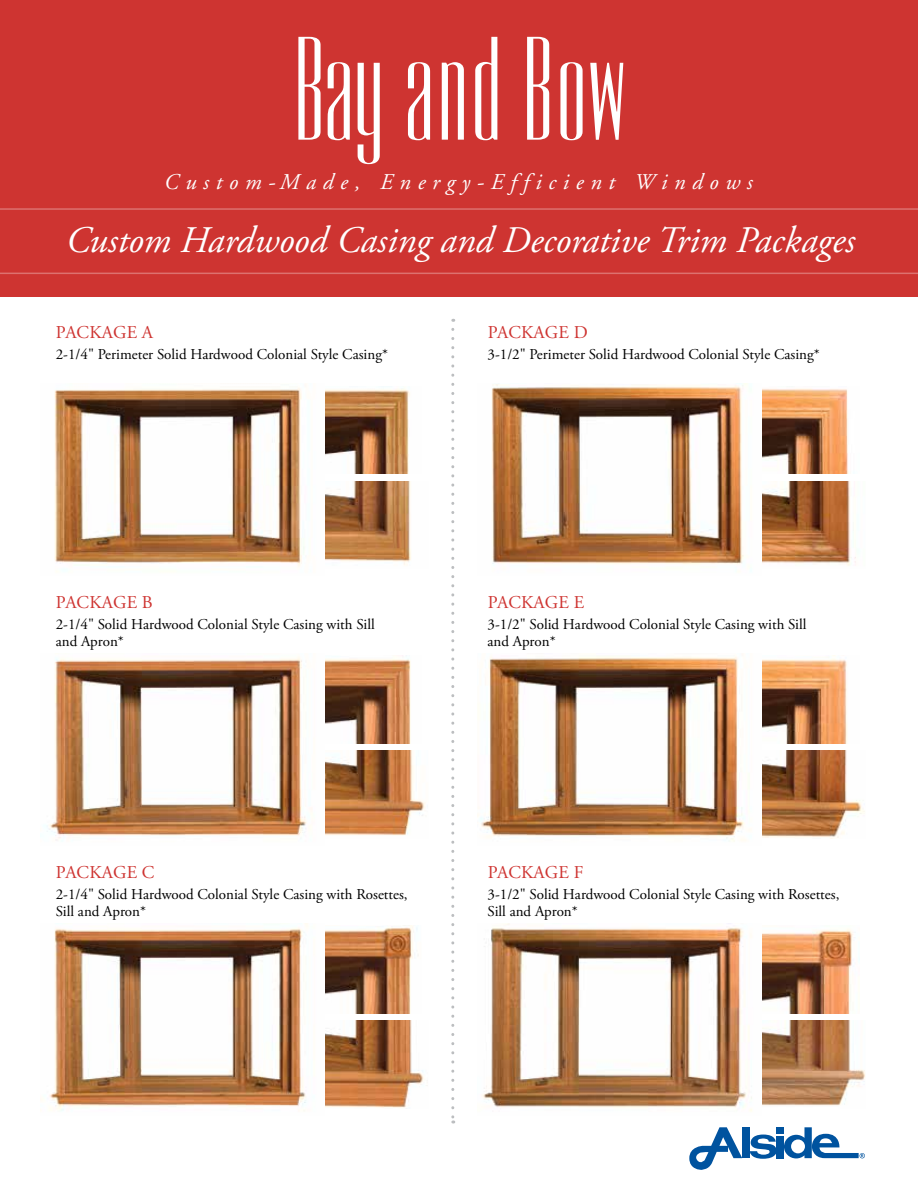
<style>
.page{position:relative;width:918px;height:1188px;background:#fff}
.page>*{position:absolute;margin:0;border:0;box-sizing:border-box;transform-origin:0 0}
.t1{font:italic 37.5px "Adobe Garamond Pro";color:#fff}
.t2{font:italic 22.5px "Adobe Garamond";letter-spacing:.3em;color:#fff}
.t3{font:18px "Adobe Garamond Pro";letter-spacing:.01em;color:#ce3431}
.t4{font:15px/16.5px "Adobe Garamond Pro";color:#000}
</style>
<div class="page">
<img style="left:325px;top:389px;width:85px;height:85px">
<img style="left:762px;top:929px;width:91px;height:84px">
<img style="left:762px;top:659px;width:85px;height:84px">
<img style="left:762px;top:388px;width:87px;height:86px">
<img style="left:325px;top:926px;width:94px;height:87px">
<img style="left:325px;top:658px;width:86px;height:85px">
<img style="left:325px;top:481px;width:86px;height:84px">
<img style="left:762px;top:1021px;width:103px;height:85px">
<img style="left:762px;top:751px;width:103px;height:87px">
<img style="left:762px;top:481px;width:94px;height:85px">
<img style="left:325px;top:1021px;width:103px;height:87px">
<img style="left:325px;top:751px;width:100px;height:85px">
<img style="left:54px;top:387px;width:250px;height:183px">
<img style="left:491px;top:384px;width:261px;height:187px">
<img style="left:44px;top:656px;width:267px;height:185px">
<img style="left:477px;top:656px;width:269px;height:186px">
<img style="left:49px;top:923px;width:259px;height:188px">
<img style="left:482px;top:923px;width:270px;height:189px">
<div style="left:0;top:0;width:918px;height:296px;background:#ce3431"></div>
<hr style="left:0;top:208px;width:918px;height:2px;background:#dd716f">
<hr style="left:0;top:273px;width:918px;height:1px;background:#dd716f">
<svg style="left:689px;top:1127px;width:53px;height:43px"></svg>
<div style="left:743px;top:1127px;width:7px;height:31px;background:#00539f"></div>
<div style="left:777px;top:1136px;width:7px;height:22px;background:#00539f"></div>
<div style="left:777px;top:1127px;width:7px;height:7px;background:#00539f"></div>
<svg style="left:750px;top:1135px;width:28px;height:24px"></svg>
<svg style="left:784px;top:1127px;width:81px;height:31px"></svg>
<svg style="left:451px;top:329px;width:3px;height:794px"></svg>
<svg style="left:298px;top:37px;width:325px;height:127px"></svg>
<h2 class="t2" style="left:164px;top:170px;width:590px">Custom-Made, Energy-Efficient Windows</h2>
<h1 class="t1" style="left:66px;top:218px;width:791px">Custom Hardwood Casing and Decorative Trim Packages</h1>
<p class="t3" style="left:56px;top:322px;width:99px">PACKAGE A</p>
<p class="t4" style="left:56px;top:347px;width:334px">2-1/4" Perimeter Solid Hardwood Colonial Style Casing*</p>
<p class="t3" style="left:488px;top:322px;width:102px">PACKAGE D</p>
<p class="t4" style="left:488px;top:347px;width:334px">3-1/2" Perimeter Solid Hardwood Colonial Style Casing*</p>
<p class="t3" style="left:56px;top:592px;width:98px">PACKAGE B</p>
<p class="t4" style="left:56px;top:617px;width:321px">2-1/4" Solid Hardwood Colonial Style Casing with Sill and Apron*</p>
<p class="t3" style="left:488px;top:592px;width:98px">PACKAGE E</p>
<p class="t4" style="left:488px;top:617px;width:321px">3-1/2" Solid Hardwood Colonial Style Casing with Sill and Apron*</p>
<p class="t3" style="left:56px;top:862px;width:100px">PACKAGE C</p>
<p class="t4" style="left:56px;top:887px;width:353px">2-1/4" Solid Hardwood Colonial Style Casing with Rosettes,<br>Sill and Apron*</p>
<p class="t3" style="left:488px;top:862px;width:97px">PACKAGE F</p>
<p class="t4" style="left:488px;top:887px;width:353px">3-1/2" Solid Hardwood Colonial Style Casing with Rosettes,<br>Sill and Apron*</p>
</div>
